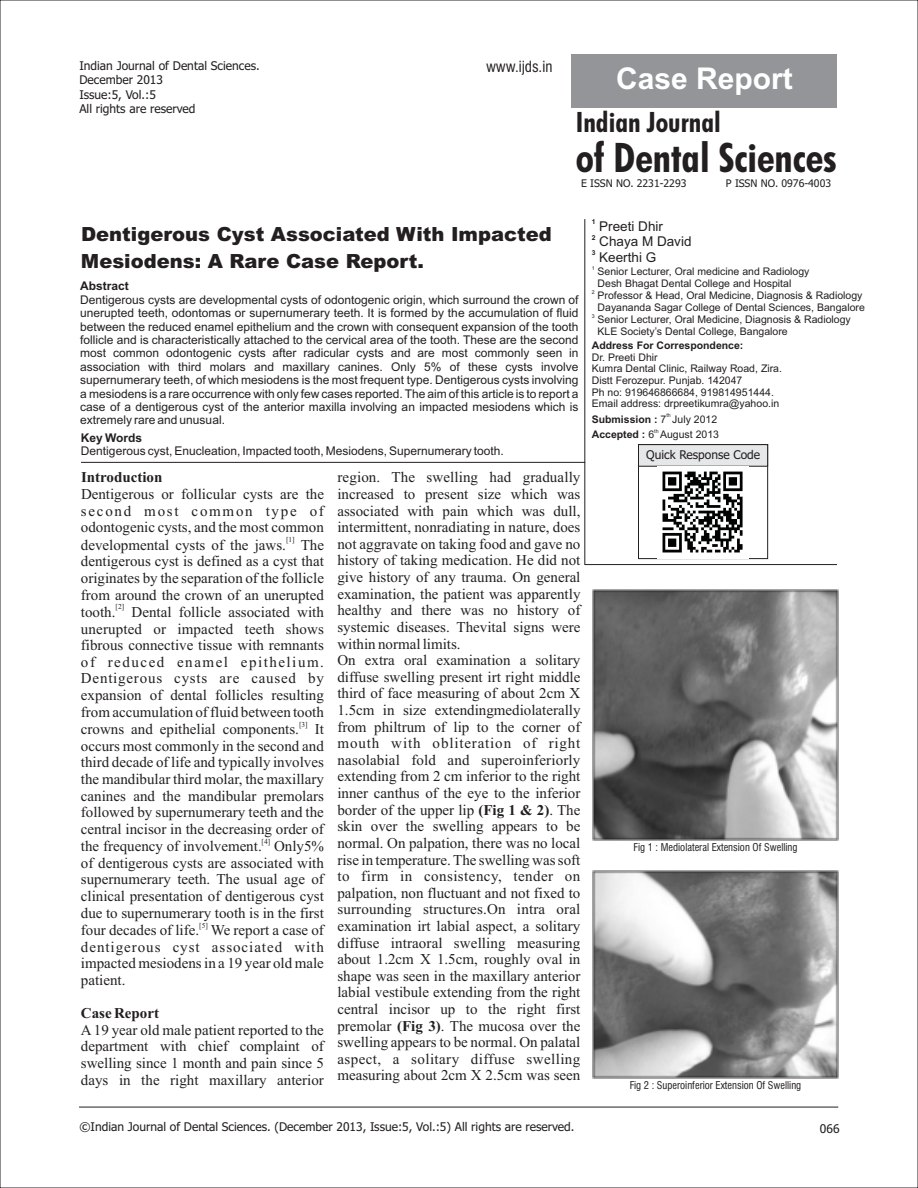
<style>
.page{position:relative;width:918px;height:1188px;background:#fff}
.page>*{position:absolute;margin:0;border:0;box-sizing:border-box;transform-origin:0 0}
.t1{font:700 condensed 40.8px "Futura BT";color:#231f20}
.t2{font:700 30px "Arial";color:#fff}
.t3{font:700 condensed 28.2px "Futura BT";color:#231f20}
.t4{font:900 19.5px/27.5px "Arial";color:#231f20}
.t5{font:15px/16.6px "Times New Roman";color:#231f20;text-align:justify}
.t6{font:700 15px "Times New Roman";color:#231f20}
.t7{font:condensed 15px "Swiss 721 BT";color:#231f20}
.t8{font:13.5px "Arial";color:#231f20}
.t9{font:12px/13.4px "Arial";color:#231f20;text-align:justify}
.t10{font:12px/14.5px "Tahoma";color:#231f20}
.t11{font:700 12px "Arial";color:#231f20}
.t12{font:10.5px/11.7px "Arial";color:#231f20}
.t13{font:condensed 10.5px "Swiss 721 BT";color:#231f20}
.t14{font:700 10.5px "Arial";color:#231f20}
.t15{font:10.5px "Tahoma";color:#231f20}
.t16{font:7.5px "Times New Roman";color:#231f20}
.t17{font:700 6.75px "Arial";color:#231f20}
.t18{font:5.25px "Arial";color:#231f20}
.s1{font-weight:700}
.s2{font-weight:400}
</style>
<div class="page">
<div style="left:571px;top:54px;width:266px;height:54px;background:#939598"></div>
<hr style="left:584px;top:219px;width:1px;height:346px;background:#231f20">
<hr style="left:81px;top:462px;width:504px;height:1px;background:#231f20">
<hr style="left:79px;top:1107px;width:759px;height:1px;background:#231f20">
<hr style="left:585px;top:564px;width:252px;height:1px;background:#231f20">
<div style="left:638px;top:444px;width:130px;height:115px;border:1px solid #231f20"></div>
<svg style="left:638px;top:444px;width:130px;height:23px;background:#d6d7d9"></svg>
<img style="left:658px;top:471px;width:91px;height:87px">
<img style="left:593px;top:589px;width:246px;height:252px">
<img style="left:593px;top:871px;width:246px;height:208px">
<p class="t10" style="left:79px;top:59px;width:182px">Indian Journal of Dental Sciences.<br>December 2013<br>Issue:5, Vol.:5<br>All rights are reserved</p>
<p class="t7" style="left:486px;top:61px;width:68px">www.ijds.in</p>
<h2 class="t2" style="left:616px;top:67px;width:178px">Case Report</h2>
<h1 class="t1" style="left:576px;top:141px;width:263px">of Dental Sciences</h1>
<h3 class="t3" style="left:576px;top:111px;width:146px">Indian Journal</h3>
<p class="t15" style="left:581px;top:179px;width:107px">E ISSN NO. 2231-2293</p>
<p class="t15" style="left:726px;top:179px;width:107px">P ISSN NO. 0976-4003</p>
<p class="t17" style="left:592px;top:219px;width:5px">1</p>
<p class="t8" style="left:599px;top:221px;width:65px">Preeti Dhir</p>
<p class="t17" style="left:592px;top:235px;width:5px">2</p>
<p class="t8" style="left:599px;top:237px;width:94px">Chaya M David</p>
<p class="t17" style="left:592px;top:250px;width:5px">3</p>
<p class="t8" style="left:599px;top:252px;width:59px">Keerthi G</p>
<h3 class="t4" style="left:81px;top:222px;width:472px">Dentigerous Cyst Associated With Impacted<br>Mesiodens: A Rare Case Report.</h3>
<p class="t18" style="left:592px;top:266px;width:4px">1</p>
<p class="t12" style="left:598px;top:267px;width:213px">Senior Lecturer, Oral medicine and Radiology<br>Desh Bhagat Dental College and Hospital</p>
<p class="t18" style="left:592px;top:290px;width:4px">2</p>
<p class="t12" style="left:598px;top:291px;width:269px">Professor &amp; Head, Oral Medicine, Diagnosis &amp; Radiology<br>Dayananda Sagar College of Dental Sciences, Bangalore</p>
<p class="t18" style="left:592px;top:314px;width:4px">3</p>
<p class="t12" style="left:598px;top:315px;width:255px">Senior Lecturer, Oral Medicine, Diagnosis &amp; Radiology<br>KLE Society’s Dental College, Bangalore</p>
<p class="t11" style="left:80px;top:282px;width:50px">Abstract</p>
<p class="t9" style="left:80px;top:294px;width:500px">Dentigerous cysts are developmental cysts of odontogenic origin, which surround the crown of unerupted teeth, odontomas or supernumerary teeth. It is formed by the accumulation of fluid between the reduced enamel epithelium and the crown with consequent expansion of the tooth follicle and is characteristically attached to the cervical area of the tooth. These are the second most common odontogenic cysts after radicular cysts and are most commonly seen in association with third molars and maxillary canines. Only 5% of these cysts involve supernumerary teeth, of which mesiodens is the most frequent type. Dentigerous cysts involving a mesiodens is a rare occurrence with only few cases reported. The aim of this article is to report a case of a dentigerous cyst of the anterior maxilla involving an impacted mesiodens which is extremely rare and unusual.</p>
<p class="t11" style="left:81px;top:433px;width:63px">Key Words</p>
<p class="t9" style="left:81px;top:445px;width:424px">Dentigerous cyst, Enucleation, Impacted tooth, Mesiodens, Supernumerary tooth.</p>
<p class="t5" style="left:337px;top:471px;width:245px;text-align:left">region. The swelling had gradually increased to present size which was associated with pain which was dull, intermittent, nonradiating in nature, does not aggravate on taking food and gave no history of taking medication. He did not give history of any trauma. On general examination, the patient was apparently healthy and there was no history of systemic diseases. Thevital signs were within normal limits.<br>On extra oral examination a solitary diffuse swelling present irt right middle third of face measuring of about 2cm X 1.5cm in size extendingmediolaterally from philtrum of lip to the corner of mouth with obliteration of right nasolabial fold and superoinferiorly extending from 2 cm inferior to the right inner canthus of the eye to the inferior border of the upper lip <span class="s1">(Fig 1 &amp; 2)</span>. The skin over the swelling appears to be normal. On palpation, there was no local rise in temperature. The swelling was soft to firm in consistency, tender on palpation, non fluctuant and not fixed to surrounding structures.On intra oral examination irt labial aspect, a solitary diffuse intraoral swelling measuring about 1.2cm X 1.5cm, roughly oval in shape was seen in the maxillary anterior labial vestibule extending from the right central incisor up to the right first premolar <span class="s1">(Fig 3)</span>. The mucosa over the swelling appears to be normal. On palatal aspect, a solitary diffuse swelling measuring about 2cm X 2.5cm was seen</p>
<p class="t14" style="left:592px;top:341px;width:153px">Address For Correspondence:</p>
<p class="t12" style="left:592px;top:352px;width:192px">Dr. Preeti Dhir<br>Kumra Dental Clinic, Railway Road, Zira.<br>Distt Ferozepur. Punjab. 142047<br>Ph no: 919646866684, 919814951444.<br>Email address: drpreetikumra@yahoo.in</p>
<p class="t18" style="left:666px;top:413px;width:6px">th</p>
<p class="t14" style="left:592px;top:415px;width:127px">Submission : <span class="s2">7 July 2012</span></p>
<p class="t18" style="left:654px;top:429px;width:6px">th</p>
<p class="t12" style="left:592px;top:430px;width:129px"><span class="s1">Accepted :</span> 6 August 2013</p>
<p class="t10" style="left:646px;top:448px;width:116px">Quick Response Code</p>
<p class="t6" style="left:81px;top:472px;width:83px">Introduction</p>
<p class="t5" style="left:81px;top:487px;width:245px">Dentigerous or follicular cysts are the second most common type of odontogenic cysts, and the most common</p>
<p class="t16" style="left:286px;top:537px;width:10px">[1]</p>
<p class="t5" style="left:81px;top:538px;width:245px">developmental cysts of the jaws. The dentigerous cyst is defined as a cyst that originates by the separation of the follicle from around the crown of an unerupted</p>
<p class="t16" style="left:116px;top:604px;width:10px">[2]</p>
<p class="t5" style="left:81px;top:605px;width:245px">tooth. Dental follicle associated with unerupted or impacted teeth shows fibrous connective tissue with remnants of reduced enamel epithelium.<br>Dentigerous cysts are caused by expansion of dental follicles resulting from accumulation of fluid between tooth</p>
<p class="t16" style="left:299px;top:721px;width:10px">[3]</p>
<p class="t5" style="left:81px;top:722px;width:245px">crowns and epithelial components. It occurs most commonly in the second and third decade of life and typically involves the mandibular third molar, the maxillary canines and the mandibular premolars followed by supernumerary teeth and the central incisor in the decreasing order of</p>
<p class="t16" style="left:262px;top:838px;width:10px">[4]</p>
<p class="t5" style="left:81px;top:839px;width:245px">the frequency of involvement. Only5% of dentigerous cysts are associated with supernumerary teeth. The usual age of clinical presentation of dentigerous cyst due to supernumerary tooth is in the first</p>
<p class="t16" style="left:199px;top:922px;width:10px">[5]</p>
<p class="t13" style="left:634px;top:843px;width:165px">Fig 1 : Mediolateral Extension Of Swelling</p>
<p class="t5" style="left:81px;top:923px;width:245px">four decades of life. We report a case of dentigerous cyst associated with impacted mesiodens in a 19 year old male patient.</p>
<p class="t6" style="left:81px;top:1008px;width:80px">Case Report</p>
<p class="t5" style="left:81px;top:1023px;width:245px">A19 year old male patient reported to the department with chief complaint of swelling since 1 month and pain since 5 days in the right maxillary anterior</p>
<p class="t10" style="left:79px;top:1121px;width:497px">©Indian Journal of Dental Sciences. (December 2013, Issue:5, Vol.:5) All rights are reserved.</p>
<p class="t10" style="left:820px;top:1122px;width:21px">066</p>
<p class="t13" style="left:630px;top:1081px;width:173px">Fig 2 : Superoinferior Extension Of Swelling</p>
</div>
